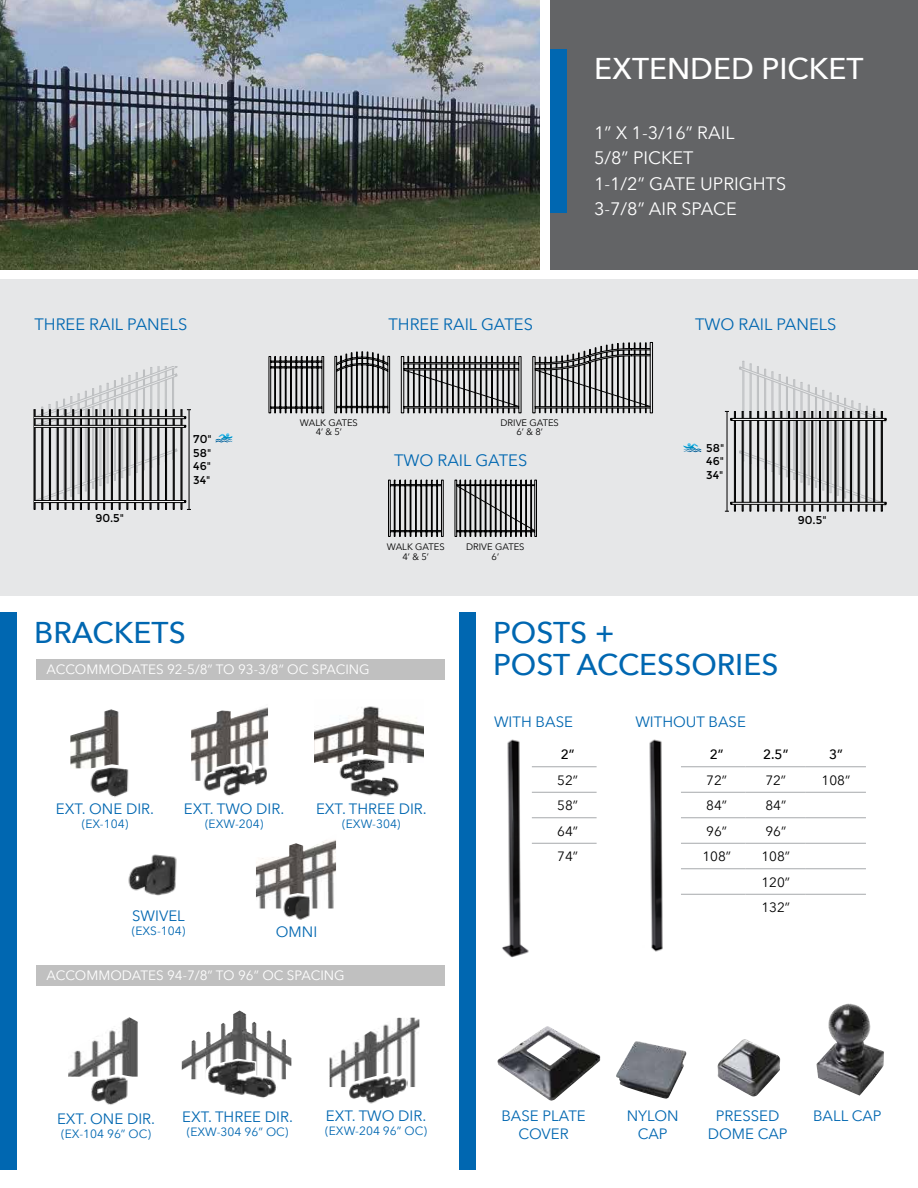
<style>
.page{position:relative;width:918px;height:1188px;background:#fff}
.page>*{position:absolute;margin:0;border:0;box-sizing:border-box;transform-origin:0 0}
.t1{font:500 30px/32.4px "Avenir Next";color:#0067b1}
.t2{font:500 30px "Avenir Next";color:#fff}
.t3{font:18px/25.5px "Avenir Next";color:#fff}
.t4{font:16.5px "Avenir Next";color:#0067b1}
.t5{font:15px/18px "Avenir Next";color:#0067b1;text-align:center}
.t6{font:13.5px "Avenir Next";color:#fff}
.t7{font:13.5px/25.5px "Avenir Next";color:#000;text-align:justify}
.t8{font:500 13.5px "Avenir Next";color:#000}
.t9{font:12px "Avenir Next";color:#0067b1}
.t10{font:11.4px/13.6px "Montserrat";color:#000;text-align:justify}
.t11{font:9.45px/9.4px "Avenir Next";color:#000;text-align:center}
</style>
<div class="page">
<div style="left:0;top:279px;width:918px;height:317px;background:#e6e7e8"></div>
<div style="left:36px;top:659px;width:409px;height:21px;background:#c0c0c0"></div>
<div style="left:36px;top:965px;width:409px;height:21px;background:#c0c0c0"></div>
<svg style="left:215px;top:433px;width:17px;height:10px"></svg>
<svg style="left:34px;top:366px;width:157px;height:144px"></svg>
<svg style="left:683px;top:443px;width:18px;height:10px"></svg>
<svg style="left:725px;top:361px;width:162px;height:151px"></svg>
<svg style="left:268px;top:356px;width:56px;height:58px"></svg>
<svg style="left:334px;top:351px;width:56px;height:63px"></svg>
<div style="left:401px;top:356px;width:3px;height:57px;border:1px solid #000"></div>
<svg style="left:403px;top:356px;width:117px;height:57px"></svg>
<div style="left:650px;top:342px;width:3px;height:71px;border:1px solid #000"></div>
<svg style="left:532px;top:343px;width:119px;height:71px"></svg>
<svg style="left:388px;top:479px;width:56px;height:58px"></svg>
<svg style="left:454px;top:479px;width:83px;height:58px"></svg>
<img style="left:70px;top:709px;width:49px;height:59px">
<img style="left:191px;top:707px;width:77px;height:74px">
<img style="left:315px;top:706px;width:109px;height:57px">
<img style="left:84px;top:760px;width:45px;height:37px">
<img style="left:198px;top:740px;width:70px;height:56px">
<img style="left:333px;top:749px;width:72px;height:48px">
<img style="left:128px;top:854px;width:49px;height:42px">
<img style="left:256px;top:840px;width:80px;height:68px">
<img style="left:277px;top:891px;width:41px;height:29px">
<img style="left:68px;top:1017px;width:70px;height:60px">
<img style="left:83px;top:1073px;width:50px;height:32px">
<img style="left:330px;top:1018px;width:89px;height:69px">
<svg style="left:347px;top:1073px;width:61px;height:14px"></svg>
<img style="left:348px;top:1063px;width:59px;height:41px">
<img style="left:182px;top:1010px;width:109px;height:69px">
<img style="left:205px;top:1051px;width:72px;height:47px">
<div style="left:0;top:612px;width:16px;height:558px;background:#0067b1"></div>
<div style="left:459px;top:612px;width:16px;height:558px;background:#0067b1"></div>
<img style="left:502px;top:739px;width:31px;height:219px">
<img style="left:649px;top:739px;width:14px;height:213px">
<hr style="left:681px;top:766px;width:65px;height:1px;background:#a7a9ac">
<hr style="left:746px;top:766px;width:60px;height:1px;background:#a7a9ac">
<hr style="left:806px;top:766px;width:60px;height:1px;background:#a7a9ac">
<hr style="left:681px;top:792px;width:65px;height:1px;background:#a7a9ac">
<hr style="left:746px;top:792px;width:60px;height:1px;background:#a7a9ac">
<hr style="left:806px;top:792px;width:60px;height:1px;background:#a7a9ac">
<hr style="left:681px;top:817px;width:65px;height:1px;background:#a7a9ac">
<hr style="left:746px;top:817px;width:60px;height:1px;background:#a7a9ac">
<hr style="left:806px;top:817px;width:60px;height:1px;background:#a7a9ac">
<hr style="left:681px;top:843px;width:65px;height:1px;background:#a7a9ac">
<hr style="left:746px;top:843px;width:60px;height:1px;background:#a7a9ac">
<hr style="left:806px;top:843px;width:60px;height:1px;background:#a7a9ac">
<hr style="left:681px;top:868px;width:65px;height:1px;background:#a7a9ac">
<hr style="left:746px;top:868px;width:60px;height:1px;background:#a7a9ac">
<hr style="left:806px;top:868px;width:60px;height:1px;background:#a7a9ac">
<hr style="left:681px;top:894px;width:65px;height:1px;background:#a7a9ac">
<hr style="left:746px;top:894px;width:60px;height:1px;background:#a7a9ac">
<hr style="left:806px;top:894px;width:60px;height:1px;background:#a7a9ac">
<hr style="left:532px;top:766px;width:65px;height:1px;background:#a7a9ac">
<hr style="left:532px;top:792px;width:65px;height:1px;background:#a7a9ac">
<hr style="left:532px;top:817px;width:65px;height:1px;background:#a7a9ac">
<hr style="left:532px;top:843px;width:65px;height:1px;background:#a7a9ac">
<img style="left:497px;top:1026px;width:103px;height:75px">
<img style="left:616px;top:1041px;width:70px;height:58px">
<img style="left:717px;top:1039px;width:63px;height:58px">
<img style="left:816px;top:1004px;width:68px;height:92px">
<img style="left:0;top:0;width:540px;height:270px">
<div style="left:550px;top:0;width:368px;height:270px;background:#636466"></div>
<div style="left:550px;top:49px;width:17px;height:164px;background:#0067b1"></div>
<h1 class="t2" style="left:594px;top:43px;width:271px">EXTENDED PICKET</h1>
<p class="t4" style="left:34px;top:310px;width:154px">THREE RAIL PANELS</p>
<p class="t10" style="left:95px;top:512px;width:30px">90.5"</p>
<p class="t10" style="left:193px;top:433px;width:20px">70" 58" 46" 34"</p>
<p class="t3" style="left:594px;top:119px;width:194px">1” X 1-3/16” RAIL<br>5/8” PICKET<br>1-1/2” GATE UPRIGHTS<br>3-7/8” AIR SPACE</p>
<p class="t4" style="left:388px;top:310px;width:146px">THREE RAIL GATES</p>
<p class="t4" style="left:695px;top:310px;width:143px">TWO RAIL PANELS</p>
<p class="t11" style="left:300px;top:417px;width:59px">WALK GATES<br>4’ &amp; 5’</p>
<p class="t11" style="left:501px;top:417px;width:60px">DRIVE GATES<br>6’ &amp; 8’</p>
<p class="t4" style="left:394px;top:446px;width:135px">TWO RAIL GATES</p>
<p class="t11" style="left:387px;top:542px;width:59px">WALK GATES<br>4’ &amp; 5’</p>
<p class="t11" style="left:466px;top:542px;width:60px">DRIVE GATES<br>6’</p>
<p class="t10" style="left:706px;top:441px;width:20px">58" 46" 34"</p>
<p class="t10" style="left:798px;top:513px;width:30px">90.5"</p>
<h1 class="t1" style="left:34px;top:615px;width:153px">BRACKETS</h1>
<p class="t6" style="left:47px;top:658px;width:325px">ACCOMMODATES 92-5/8” TO 93-3/8” OC SPACING</p>
<p class="t5" style="left:56px;top:799px;width:100px">EXT. ONE DIR.</p>
<p class="t9" style="left:82px;top:814px;width:48px">(EX-104)</p>
<p class="t5" style="left:184px;top:799px;width:102px">EXT. TWO DIR.</p>
<p class="t9" style="left:205px;top:814px;width:60px">(EXW-204)</p>
<p class="t5" style="left:316px;top:799px;width:112px">EXT. THREE DIR.</p>
<p class="t9" style="left:342px;top:814px;width:60px">(EXW-304)</p>
<p class="t5" style="left:132px;top:906px;width:54px">SWIVEL</p>
<p class="t9" style="left:132px;top:921px;width:55px">(EXS-104)</p>
<p class="t5" style="left:276px;top:922px;width:43px">OMNI</p>
<p class="t6" style="left:47px;top:964px;width:300px">ACCOMMODATES 94-7/8” TO 96” OC SPACING</p>
<p class="t5" style="left:57px;top:1109px;width:100px">EXT. ONE DIR.</p>
<p class="t9" style="left:61px;top:1124px;width:91px">(EX-104 96” OC)</p>
<p class="t5" style="left:182px;top:1107px;width:112px">EXT. THREE DIR.</p>
<p class="t9" style="left:187px;top:1122px;width:103px">(EXW-304 96” OC)</p>
<p class="t5" style="left:326px;top:1106px;width:102px">EXT. TWO DIR.</p>
<p class="t9" style="left:325px;top:1121px;width:103px">(EXW-204 96” OC)</p>
<h1 class="t1" style="left:493px;top:615px;width:287px">POSTS +<br>POST ACCESSORIES</h1>
<p class="t5" style="left:494px;top:712px;width:80px">WITH BASE</p>
<p class="t5" style="left:635px;top:712px;width:112px">WITHOUT BASE</p>
<p class="t8" style="left:561px;top:743px;width:15px">2”</p>
<p class="t7" style="left:557px;top:767px;width:22px">52” 58” 64” 74”</p>
<p class="t8" style="left:710px;top:743px;width:15px">2”</p>
<p class="t8" style="left:763px;top:743px;width:27px">2.5”</p>
<p class="t8" style="left:829px;top:743px;width:15px">3”</p>
<p class="t7" style="left:706px;top:767px;width:22px">72”</p>
<p class="t7" style="left:765px;top:767px;width:22px">72”</p>
<p class="t7" style="left:822px;top:767px;width:30px">108”</p>
<p class="t7" style="left:706px;top:792px;width:22px">84”</p>
<p class="t7" style="left:765px;top:792px;width:22px">84”</p>
<p class="t7" style="left:706px;top:818px;width:22px">96”</p>
<p class="t7" style="left:765px;top:818px;width:22px">96”</p>
<p class="t7" style="left:702px;top:843px;width:30px">108”</p>
<p class="t7" style="left:761px;top:843px;width:30px">108” 120” 132”</p>
<p class="t5" style="left:501px;top:1106px;width:86px">BASE PLATE<br>COVER</p>
<p class="t5" style="left:708px;top:1106px;width:81px">PRESSED<br>DOME CAP</p>
<p class="t5" style="left:627px;top:1106px;width:53px">NYLON</p>
<p class="t5" style="left:813px;top:1106px;width:70px">BALL CAP</p>
<p class="t5" style="left:638px;top:1124px;width:31px">CAP</p>
</div>
